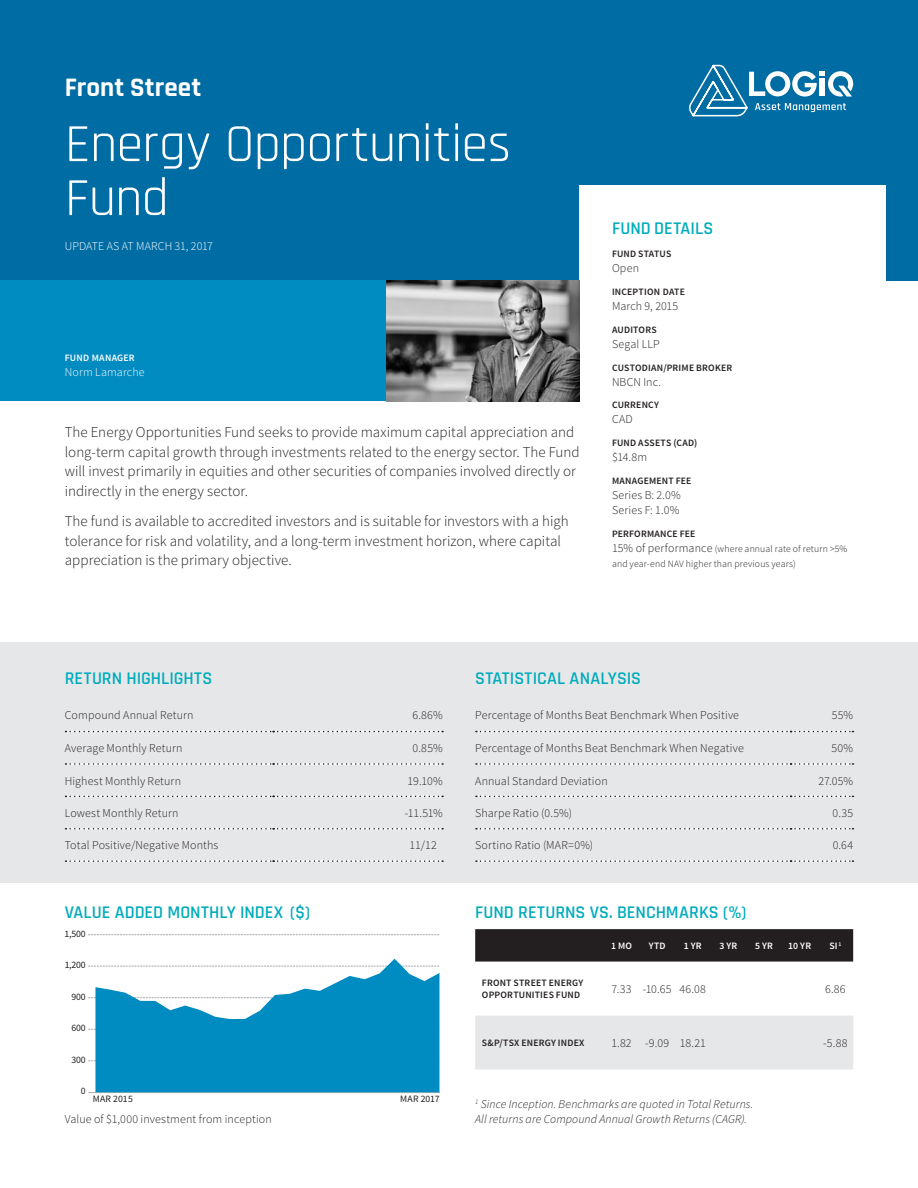
<style>
.page{position:relative;width:918px;height:1188px;background:#fff}
.page>*{position:absolute;margin:0;border:0;box-sizing:border-box;transform-origin:0 0}
.H2_-_Kepler_30{font:54px/54px "Rajdhani";letter-spacing:-.015em;color:#fff}
.H5_-_Avenir_10_Heavy{font:700 27px "Rajdhani";letter-spacing:.015em;color:#fff}
.H5_-_Avenir_10_Heavy-2{font:600 18px "Rajdhani";color:#00acbc}
.H8_-_Avenir_6_5_Medi{font:600 18px "Rajdhani";letter-spacing:-.005em;color:#00acbc}
.Body_Text_-_Kepler_L{font:300 15px/19.5px "Source Sans Pro";color:#231f20}
.H7_-_Avenir_8_Book{font:300 12px/15px "Source Sans Pro";letter-spacing:.01em;color:#231f20}
.Caption_-_Kepler_8_5{font:italic 300 12px "Source Sans Pro";letter-spacing:.005em;color:#231f20}
.Caption_-_Kepler_8_5-2{font:300 12px "Source Sans Pro";letter-spacing:.01em;color:#231f20}
.H7_-_Avenir_8_Book-2{font:300 12px "Source Sans Pro";color:#fff}
.H8_-_Avenir_6_5_Medi-2{font:300 12px "Source Sans Pro";letter-spacing:.01em;color:#231f20}
.H8_-_Avenir_6_5_Medi-3{font:300 12px "Source Sans Pro";letter-spacing:.01em;color:#fff}
.H7_-_Avenir_8_Book-3{font:300 9.75px/15px "Source Sans Pro";letter-spacing:.015em;color:#231f20}
.H8_-_Avenir_6_5_Medi-4{font:600 9.75px/12px "Source Sans Pro";letter-spacing:.02em;color:#231f20}
.H7_-_Avenir_8_Book-4{font:600 9.75px "Source Sans Pro";letter-spacing:.02em;color:#231f20}
.t1{font:9.75px "Source Sans Pro";letter-spacing:-.015em;color:#231f20}
.H8_-_Avenir_6_5_Medi-5{font:600 9.75px "Source Sans Pro";letter-spacing:.025em;color:#fff}
.s1{font-weight:600}
.s2{font-size:12px}
</style>
<div class="page">
<div style="left:0;top:0;width:918px;height:281px;background:#006ca4"></div>
<div style="left:0;top:281px;width:386px;height:120px;background:#008bc1"></div>
<div style="left:580px;top:185px;width:306px;height:602px;background:#fff"></div>
<img style="left:386px;top:281px;width:194px;height:120px">
<div style="left:0;top:642px;width:918px;height:241px;background:#e6e7e9"></div>
<svg style="left:66px;top:731px;width:377px;height:1px"></svg>
<svg style="left:66px;top:763px;width:377px;height:2px"></svg>
<svg style="left:66px;top:796px;width:377px;height:1px"></svg>
<svg style="left:66px;top:828px;width:377px;height:2px"></svg>
<svg style="left:66px;top:860px;width:377px;height:2px"></svg>
<svg style="left:476px;top:731px;width:377px;height:1px"></svg>
<svg style="left:476px;top:763px;width:377px;height:2px"></svg>
<svg style="left:476px;top:796px;width:377px;height:1px"></svg>
<svg style="left:476px;top:828px;width:377px;height:2px"></svg>
<svg style="left:476px;top:860px;width:377px;height:2px"></svg>
<div style="left:475px;top:929px;width:378px;height:33px;background:#231f20"></div>
<div style="left:475px;top:1016px;width:378px;height:54px;background:#e6e7e9"></div>
<svg style="left:89px;top:934px;width:350px;height:1px"></svg>
<hr style="left:89px;top:1092px;width:351px;height:1px;background:#a8a9ad">
<svg style="left:95px;top:959px;width:344px;height:133px;fill:#008bc1"></svg>
<svg style="left:689px;top:64px;width:164px;height:53px"></svg>
<p class="H5_-_Avenir_10_Heavy" style="left:65px;top:71px;width:138px">Front Street</p>
<p class="H2_-_Kepler_30" style="left:65px;top:119px;width:448px">Energy Opportunities<br>Fund</p>
<p class="H7_-_Avenir_8_Book-2" style="left:65px;top:239px;width:150px">UPDATE AS AT MARCH 31, 2017</p>
<p class="H8_-_Avenir_6_5_Medi-5" style="left:65px;top:352px;width:71px">FUND MANAGER</p>
<p class="H8_-_Avenir_6_5_Medi-3" style="left:65px;top:365px;width:81px">Norm Lamarche</p>
<p class="Body_Text_-_Kepler_L" style="left:65px;top:423px;width:516px">The Energy Opportunities Fund seeks to provide maximum capital appreciation and long-term capital growth through investments related to the energy sector. The Fund will invest primarily in equities and other securities of companies involved directly or indirectly in the energy sector.</p>
<p class="Body_Text_-_Kepler_L" style="left:65px;top:511px;width:505px">The fund is available to accredited investors and is suitable for investors with a high tolerance for risk and volatility, and a long-term investment horizon, where capital appreciation is the primary objective.</p>
<p class="H8_-_Avenir_6_5_Medi" style="left:612px;top:218px;width:103px">FUND DETAILS</p>
<p class="H8_-_Avenir_6_5_Medi-4" style="left:612px;top:248px;width:61px">FUND STATUS</p>
<p class="H8_-_Avenir_6_5_Medi-2" style="left:612px;top:261px;width:29px">Open</p>
<p class="H8_-_Avenir_6_5_Medi-4" style="left:612px;top:286px;width:74px">INCEPTION DATE</p>
<p class="H8_-_Avenir_6_5_Medi-2" style="left:612px;top:299px;width:68px">March 9, 2015</p>
<p class="H7_-_Avenir_8_Book-4" style="left:612px;top:323px;width:46px">AUDITORS</p>
<p class="H7_-_Avenir_8_Book" style="left:612px;top:336px;width:49px">Segal LLP</p>
<p class="H7_-_Avenir_8_Book-4" style="left:612px;top:361px;width:122px">CUSTODIAN/PRIME BROKER</p>
<p class="H7_-_Avenir_8_Book" style="left:612px;top:374px;width:51px">NBCN Inc.</p>
<p class="H7_-_Avenir_8_Book-4" style="left:612px;top:399px;width:49px">CURRENCY</p>
<p class="H7_-_Avenir_8_Book" style="left:612px;top:412px;width:22px">CAD</p>
<p class="H7_-_Avenir_8_Book-4" style="left:612px;top:437px;width:87px">FUND ASSETS (CAD)</p>
<p class="H7_-_Avenir_8_Book" style="left:612px;top:450px;width:37px">$14.8m</p>
<p class="H7_-_Avenir_8_Book-4" style="left:612px;top:475px;width:81px">MANAGEMENT FEE</p>
<p class="H7_-_Avenir_8_Book" style="left:612px;top:488px;width:70px">Series B: 2.0%<br>Series F: 1.0%</p>
<p class="H7_-_Avenir_8_Book-3" style="left:612px;top:526px;width:237px"><span class="s1">PERFORMANCE FEE<br></span><span class="s2">15% of performance</span> (where annual rate of return &gt;5% and year-end NAV higher than previous years)</p>
<p class="H5_-_Avenir_10_Heavy-2" style="left:65px;top:667px;width:149px">RETURN HIGHLIGHTS</p>
<p class="H7_-_Avenir_8_Book" style="left:65px;top:708px;width:130px">Compound Annual Return</p>
<p class="H7_-_Avenir_8_Book" style="left:412px;top:708px;width:32px">6.86%</p>
<p class="H7_-_Avenir_8_Book" style="left:65px;top:741px;width:119px">Average Monthly Return</p>
<p class="H7_-_Avenir_8_Book" style="left:413px;top:741px;width:32px">0.85%</p>
<p class="H7_-_Avenir_8_Book" style="left:65px;top:773px;width:118px">Highest Monthly Return</p>
<p class="H7_-_Avenir_8_Book" style="left:407px;top:773px;width:37px">19.10%</p>
<p class="H7_-_Avenir_8_Book" style="left:65px;top:806px;width:115px">Lowest Monthly Return</p>
<p class="H7_-_Avenir_8_Book" style="left:405px;top:806px;width:39px">-11.51%</p>
<p class="H7_-_Avenir_8_Book" style="left:65px;top:838px;width:155px">Total Positive/Negative Months</p>
<p class="H7_-_Avenir_8_Book" style="left:409px;top:838px;width:29px">11/12</p>
<p class="H5_-_Avenir_10_Heavy-2" style="left:65px;top:902px;width:247px">VALUE ADDED MONTHLY INDEX ($)</p>
<p class="t1" style="left:65px;top:927px;width:22px">1,500</p>
<p class="t1" style="left:65px;top:959px;width:22px">1,200</p>
<p class="t1" style="left:71px;top:990px;width:16px">900</p>
<p class="t1" style="left:71px;top:1022px;width:16px">600</p>
<p class="t1" style="left:72px;top:1053px;width:16px">300</p>
<p class="t1" style="left:81px;top:1085px;width:6px">0</p>
<p class="t1" style="left:93px;top:1093px;width:42px">MAR 2015</p>
<p class="t1" style="left:400px;top:1093px;width:41px">MAR 2017</p>
<p class="H5_-_Avenir_10_Heavy-2" style="left:475px;top:667px;width:167px">STATISTICAL ANALYSIS</p>
<p class="H7_-_Avenir_8_Book" style="left:475px;top:708px;width:265px">Percentage of Months Beat Benchmark When Positive</p>
<p class="H7_-_Avenir_8_Book" style="left:832px;top:708px;width:23px">55%</p>
<p class="H7_-_Avenir_8_Book" style="left:475px;top:741px;width:270px">Percentage of Months Beat Benchmark When Negative</p>
<p class="H7_-_Avenir_8_Book" style="left:832px;top:741px;width:23px">50%</p>
<p class="H7_-_Avenir_8_Book" style="left:475px;top:773px;width:134px">Annual Standard Deviation</p>
<p class="H7_-_Avenir_8_Book" style="left:818px;top:773px;width:36px">27.05%</p>
<p class="H7_-_Avenir_8_Book" style="left:475px;top:806px;width:98px">Sharpe Ratio (0.5%)</p>
<p class="H7_-_Avenir_8_Book" style="left:833px;top:806px;width:22px">0.35</p>
<p class="H7_-_Avenir_8_Book" style="left:475px;top:838px;width:119px">Sortino Ratio (MAR=0%)</p>
<p class="H7_-_Avenir_8_Book" style="left:833px;top:838px;width:22px">0.64</p>
<p class="H5_-_Avenir_10_Heavy-2" style="left:475px;top:902px;width:273px">FUND RETURNS VS. BENCHMARKS (%)</p>
<p class="H8_-_Avenir_6_5_Medi-5" style="left:611px;top:940px;width:23px">1 MO</p>
<p class="H8_-_Avenir_6_5_Medi-5" style="left:649px;top:940px;width:18px">YTD</p>
<p class="H8_-_Avenir_6_5_Medi-5" style="left:684px;top:940px;width:19px">1 YR</p>
<p class="H8_-_Avenir_6_5_Medi-5" style="left:719px;top:940px;width:19px">3 YR</p>
<p class="H8_-_Avenir_6_5_Medi-5" style="left:755px;top:940px;width:19px">5 YR</p>
<p class="H8_-_Avenir_6_5_Medi-5" style="left:788px;top:940px;width:25px">10 YR</p>
<p class="H8_-_Avenir_6_5_Medi-5" style="left:829px;top:940px;width:14px">SI<sup>1</sup></p>
<p class="H8_-_Avenir_6_5_Medi-4" style="left:482px;top:977px;width:103px">FRONT STREET ENERGY<br>OPPORTUNITIES FUND</p>
<p class="H7_-_Avenir_8_Book" style="left:612px;top:982px;width:21px">7.33</p>
<p class="H7_-_Avenir_8_Book" style="left:643px;top:982px;width:30px">-10.65</p>
<p class="H7_-_Avenir_8_Book" style="left:680px;top:982px;width:28px">46.08</p>
<p class="H7_-_Avenir_8_Book" style="left:825px;top:982px;width:22px">6.86</p>
<p class="H8_-_Avenir_6_5_Medi-4" style="left:482px;top:1037px;width:104px">S&amp;P/TSX ENERGY INDEX</p>
<p class="H7_-_Avenir_8_Book" style="left:611px;top:1036px;width:22px">1.82</p>
<p class="H7_-_Avenir_8_Book" style="left:645px;top:1036px;width:25px">-9.09</p>
<p class="H7_-_Avenir_8_Book" style="left:680px;top:1036px;width:28px">18.21</p>
<p class="H7_-_Avenir_8_Book" style="left:823px;top:1036px;width:26px">-5.88</p>
<p class="Caption_-_Kepler_8_5" style="left:475px;top:1097px;width:280px"><sup>1</sup> Since Inception. Benchmarks are quoted in Total Returns.</p>
<p class="Caption_-_Kepler_8_5-2" style="left:65px;top:1112px;width:209px">Value of $1,000 investment from inception</p>
<p class="Caption_-_Kepler_8_5" style="left:475px;top:1112px;width:273px">All returns are Compound Annual Growth Returns (CAGR).</p>
</div>
